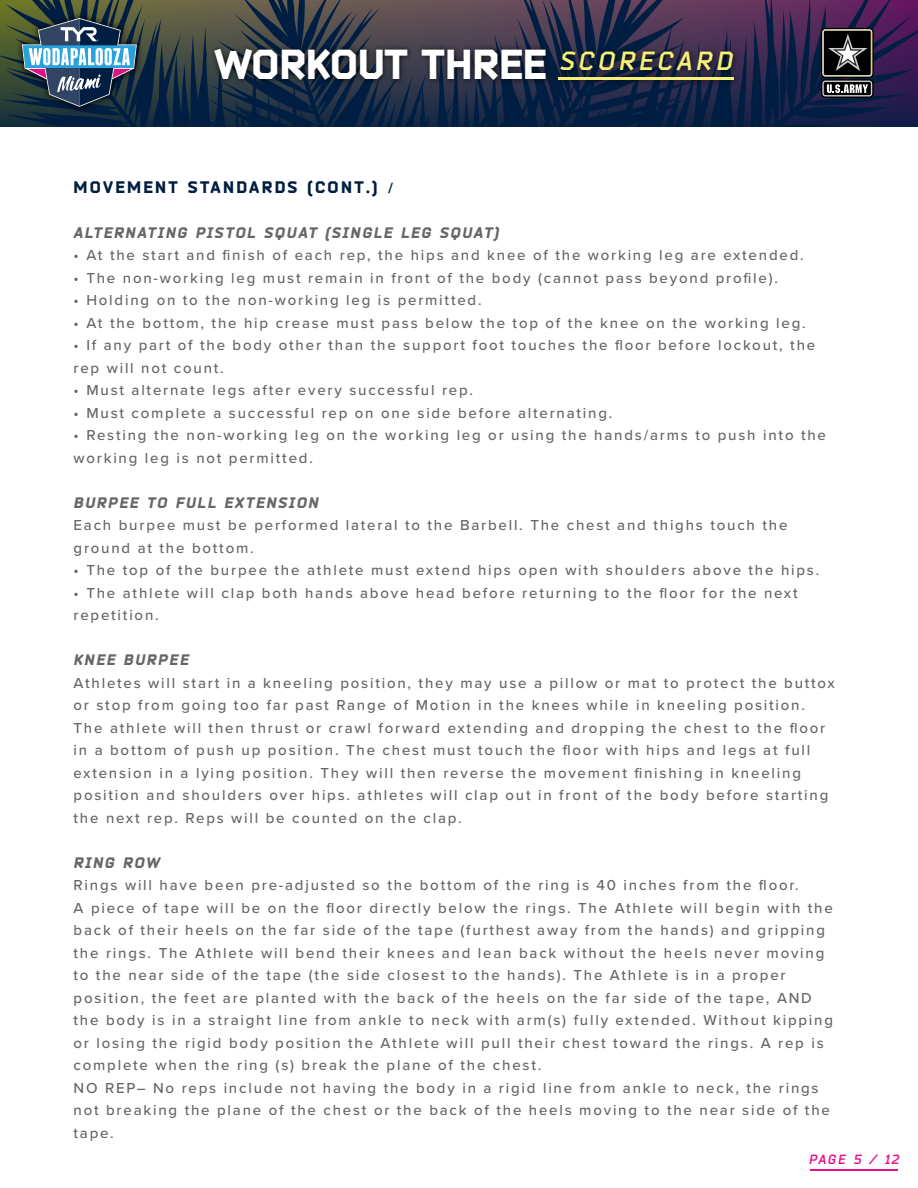
<style>
.page{position:relative;width:918px;height:1188px;background:#fff}
.page>*{position:absolute;margin:0;border:0;box-sizing:border-box;transform-origin:0 0}
.t1{font:900 41.4px "Bender";color:#fff}
.t2{font:900 16.5px "Bender";letter-spacing:.14em;color:#001e41}
.t3{font:500 15px/22.5px "Proxima Nova";letter-spacing:.12em;color:#666}
.t4{font:italic 900 15px "Bender";letter-spacing:.12em;color:#666}
.t5{font:italic 700 13.2px "Bender";letter-spacing:.14em;color:#e70f8c}
.s1{font-family:"Proxima Nova";font-weight:700;font-size:15px}
</style>
<div class="page">
<hr style="left:810px;top:1169px;width:88px;height:1px;background:#e70f8c">
<svg style="left:0;top:0;width:428px;height:127px"></svg>
<img style="left:207px;top:36px;width:231px;height:65px">
<svg style="left:438px;top:0;width:480px;height:127px"></svg>
<h1 class="t1" style="left:215px;top:38px;width:519px">WORKOUT THREE <sup>SCORECARD</sup></h1>
<p class="t2" style="left:74px;top:177px;width:321px">MOVEMENT STANDARDS (CONT.) <span class="s1">/</span></p>
<p class="t4" style="left:74px;top:223px;width:427px">ALTERNATING PISTOL SQUAT (SINGLE LEG SQUAT)</p>
<p class="t3" style="left:74px;top:243px;width:732px">• At the start and finish of each rep, the hips and knee of the working leg are extended.</p>
<p class="t3" style="left:74px;top:266px;width:706px">• The non-working leg must remain in front of the body (cannot pass beyond profile).</p>
<p class="t3" style="left:74px;top:288px;width:410px">• Holding on to the non-working leg is permitted.</p>
<p class="t3" style="left:74px;top:311px;width:734px">• At the bottom, the hip crease must pass below the top of the knee on the working leg.</p>
<p class="t3" style="left:74px;top:333px;width:743px">• If any part of the body other than the support foot touches the floor before lockout, the rep will not count.</p>
<p class="t3" style="left:74px;top:378px;width:401px">• Must alternate legs after every successful rep.</p>
<p class="t3" style="left:74px;top:401px;width:540px">• Must complete a successful rep on one side before alternating.</p>
<p class="t3" style="left:74px;top:423px;width:754px">• Resting the non-working leg on the working leg or using the hands/arms to push into the working leg is not permitted.</p>
<p class="t4" style="left:74px;top:493px;width:246px">BURPEE TO FULL EXTENSION</p>
<p class="t3" style="left:74px;top:513px;width:715px">Each burpee must be performed lateral to the Barbell. The chest and thighs touch the ground at the bottom.</p>
<p class="t3" style="left:74px;top:558px;width:747px">• The top of the burpee the athlete must extend hips open with shoulders above the hips.</p>
<p class="t3" style="left:74px;top:581px;width:726px">• The athlete will clap both hands above head before returning to the floor for the next repetition.</p>
<p class="t4" style="left:74px;top:651px;width:116px">KNEE BURPEE</p>
<p class="t3" style="left:74px;top:671px;width:763px">Athletes will start in a kneeling position, they may use a pillow or mat to protect the buttox or stop from going too far past Range of Motion in the knees while in kneeling position.<br>The athlete will then thrust or crawl forward extending and dropping the chest to the floor in a bottom of push up position. The chest must touch the floor with hips and legs at full extension in a lying position. They will then reverse the movement finishing in kneeling position and shoulders over hips. athletes will clap out in front of the body before starting the next rep. Reps will be counted on the clap.</p>
<p class="t4" style="left:74px;top:853px;width:88px">RING ROW</p>
<p class="t3" style="left:74px;top:873px;width:761px">Rings will have been pre-adjusted so the bottom of the ring is 40 inches from the floor.<br>A piece of tape will be on the floor directly below the rings. The Athlete will begin with the back of their heels on the far side of the tape (furthest away from the hands) and gripping the rings. The Athlete will bend their knees and lean back without the heels never moving to the near side of the tape (the side closest to the hands). The Athlete is in a proper position, the feet are planted with the back of the heels on the far side of the tape, AND the body is in a straight line from ankle to neck with arm(s) fully extended. Without kipping or losing the rigid body position the Athlete will pull their chest toward the rings. A rep is complete when the ring (s) break the plane of the chest.<br>NO REP– No reps include not having the body in a rigid line from ankle to neck, the rings not breaking the plane of the chest or the back of the heels moving to the near side of the tape.</p>
<p class="t5" style="left:809px;top:1151px;width:92px">PAGE 5 / 12</p>
</div>
